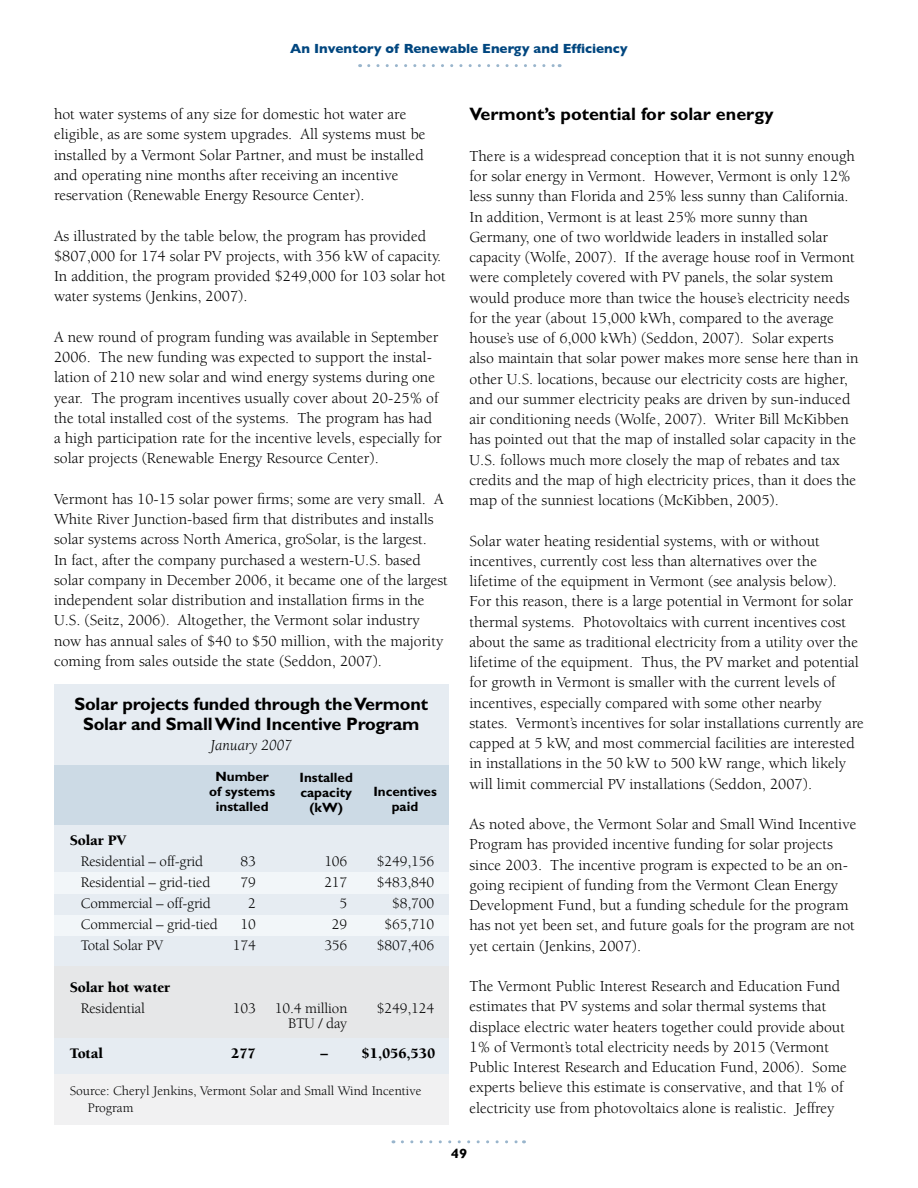
<style>
.page{position:relative;width:918px;height:1188px;background:#fff}
.page>*{position:absolute;margin:0;border:0;box-sizing:border-box;transform-origin:0 0}
.t1{font:700 18px/20.2px "Gill Sans Std";letter-spacing:-.01em;color:#000;text-align:center}
.t2{font:15.75px/20.2px "Berkeley Std";color:#000}
.t3{font:italic 15.75px "Berkeley Std";color:#000}
.t4{font:15px "Berkeley Std";letter-spacing:-.01em;color:#000}
.t5{font:900 15px "Berkeley Std";letter-spacing:-.01em;color:#000}
.t6{font:13.5px/16.5px "Berkeley Std";color:#000}
.t7{font:700 13.5px/15px "Gill Sans Std";color:#000;text-align:center}
.t8{font:700 13.5px "Gill Sans";color:#00467f}
.t9{font:700 13.5px "Gill Sans Std";color:#000;scale:1.1 1}
</style>
<div class="page">
<svg style="left:402px;top:1140px;width:123px;height:3px"></svg>
<svg style="left:369px;top:64px;width:191px;height:3px"></svg>
<div style="left:54px;top:684px;width:394px;height:396px;background:#e6ecf2"></div>
<div style="left:54px;top:765px;width:394px;height:59px;background:#ccdae5"></div>
<div style="left:54px;top:967px;width:394px;height:71px;background:#e6e7e8"></div>
<div style="left:54px;top:915px;width:394px;height:21px;background:#f2f6f9"></div>
<div style="left:54px;top:872px;width:394px;height:22px;background:#f2f6f9"></div>
<div style="left:54px;top:1074px;width:394px;height:51px;background:#f1f1f2"></div>
<p class="t8" style="left:290px;top:41px;width:339px">An Inventory of Renewable Energy and Efficiency</p>
<p class="t2" style="left:54px;top:104px;width:373px">hot water systems of any size for domestic hot water are eligible, as are some system upgrades. All systems must be installed by a Vermont Solar Partner, and must be installed and operating nine months after receiving an incentive reservation (Renewable Energy Resource Center).</p>
<p class="t2" style="left:54px;top:226px;width:393px">As illustrated by the table below, the program has provided $807,000 for 174 solar PV projects, with 356 kW of capacity.<br>In addition, the program provided $249,000 for 103 solar hot water systems (Jenkins, 2007).</p>
<p class="t2" style="left:54px;top:327px;width:389px">A new round of program funding was available in September 2006. The new funding was expected to support the instal&shy;lation of 210 new solar and wind energy systems during one year. The program incentives usually cover about 20-25% of the total installed cost of the systems. The program has had a high participation rate for the incentive levels, especially for solar projects (Renewable Energy Resource Center).</p>
<p class="t2" style="left:54px;top:489px;width:395px">Vermont has 10-15 solar power firms; some are very small. A White River Junction-based firm that distributes and installs solar systems across North America, groSolar, is the largest.<br>In fact, after the company purchased a western-U.S. based solar company in December 2006, it became one of the largest independent solar distribution and installation firms in the U.S. (Seitz, 2006). Altogether, the Vermont solar industry now has annual sales of $40 to $50 million, with the majority coming from sales outside the state (Seddon, 2007).</p>
<p class="t1" style="left:74px;top:694px;width:355px">Solar projects funded through the Vermont<br>Solar and Small Wind Incentive Program</p>
<p class="t3" style="left:211px;top:737px;width:83px">January 2007</p>
<p class="t7" style="left:209px;top:769px;width:67px">Number of systems installed</p>
<p class="t7" style="left:300px;top:770px;width:55px">Installed capacity (kW)</p>
<p class="t7" style="left:373px;top:784px;width:65px">Incentives paid</p>
<p class="t5" style="left:70px;top:832px;width:58px">Solar PV</p>
<p class="t4" style="left:81px;top:853px;width:124px">Residential – off-grid</p>
<p class="t4" style="left:240px;top:853px;width:17px">83</p>
<p class="t4" style="left:324px;top:853px;width:25px">106</p>
<p class="t4" style="left:377px;top:853px;width:59px">$249,156</p>
<p class="t4" style="left:81px;top:874px;width:131px">Residential – grid-tied</p>
<p class="t4" style="left:240px;top:874px;width:17px">79</p>
<p class="t4" style="left:324px;top:874px;width:25px">217</p>
<p class="t4" style="left:377px;top:874px;width:59px">$483,840</p>
<p class="t4" style="left:81px;top:895px;width:131px">Commercial – off-grid</p>
<p class="t4" style="left:248px;top:895px;width:9px">2</p>
<p class="t4" style="left:340px;top:895px;width:9px">5</p>
<p class="t4" style="left:392px;top:895px;width:44px">$8,700</p>
<p class="t4" style="left:81px;top:916px;width:139px">Commercial – grid-tied</p>
<p class="t4" style="left:240px;top:916px;width:17px">10</p>
<p class="t4" style="left:332px;top:916px;width:17px">29</p>
<p class="t4" style="left:385px;top:916px;width:51px">$65,710</p>
<p class="t4" style="left:81px;top:937px;width:84px">Total Solar PV</p>
<p class="t4" style="left:233px;top:937px;width:25px">174</p>
<p class="t4" style="left:324px;top:937px;width:25px">356</p>
<p class="t4" style="left:377px;top:937px;width:59px">$807,406</p>
<p class="t5" style="left:70px;top:979px;width:102px">Solar hot water</p>
<p class="t4" style="left:81px;top:1000px;width:66px">Residential</p>
<p class="t4" style="left:233px;top:1000px;width:25px">103</p>
<p class="t4" style="left:275px;top:1000px;width:74px">10.4 million</p>
<p class="t4" style="left:377px;top:1000px;width:59px">$249,124</p>
<p class="t4" style="left:288px;top:1015px;width:61px">BTU / day</p>
<p class="t5" style="left:70px;top:1045px;width:35px">Total</p>
<p class="t5" style="left:231px;top:1045px;width:26px">277</p>
<p class="t5" style="left:320px;top:1045px;width:116px">– $1,056,530</p>
<p class="t6" style="left:88px;top:1083px;width:335px;text-indent:-18px">Source: Cheryl Jenkins, Vermont Solar and Small Wind Incentive<br>Program</p>
<p class="t1" style="left:470px;top:104px;width:306px">Vermont’s potential for solar energy</p>
<p class="t2" style="left:470px;top:146px;width:391px">There is a widespread conception that it is not sunny enough for solar energy in Vermont. However, Vermont is only 12% less sunny than Florida and 25% less sunny than California.<br>In addition, Vermont is at least 25% more sunny than Germany, one of two worldwide leaders in installed solar capacity (Wolfe, 2007). If the average house roof in Vermont were completely covered with PV panels, the solar system would produce more than twice the house’s electricity needs for the year (about 15,000 kWh, compared to the average house’s use of 6,000 kWh) (Seddon, 2007). Solar experts also maintain that solar power makes more sense here than in other U.S. locations, because our electricity costs are higher, and our summer electricity peaks are driven by sun-induced air conditioning needs (Wolfe, 2007). Writer Bill McKibben has pointed out that the map of installed solar capacity in the U.S. follows much more closely the map of rebates and tax credits and the map of high electricity prices, than it does the map of the sunniest locations (McKibben, 2005).</p>
<p class="t2" style="left:470px;top:531px;width:396px">Solar water heating residential systems, with or without incentives, currently cost less than alternatives over the lifetime of the equipment in Vermont (see analysis below).<br>For this reason, there is a large potential in Vermont for solar thermal systems. Photovoltaics with current incentives cost about the same as traditional electricity from a utility over the lifetime of the equipment. Thus, the PV market and potential for growth in Vermont is smaller with the current levels of incentives, especially compared with some other nearby states. Vermont’s incentives for solar installations currently are capped at 5 kW, and most commercial facilities are interested in installations in the 50 kW to 500 kW range, which likely will limit commercial PV installations (Seddon, 2007).</p>
<p class="t2" style="left:470px;top:814px;width:388px">As noted above, the Vermont Solar and Small Wind Incentive Program has provided incentive funding for solar projects since 2003. The incentive program is expected to be an on&shy;going recipient of funding from the Vermont Clean Energy Development Fund, but a funding schedule for the program has not yet been set, and future goals for the program are not yet certain (Jenkins, 2007).</p>
<p class="t2" style="left:470px;top:976px;width:379px">The Vermont Public Interest Research and Education Fund estimates that PV systems and solar thermal systems that displace electric water heaters together could provide about 1% of Vermont’s total electricity needs by 2015 (Vermont Public Interest Research and Education Fund, 2006). Some experts believe this estimate is conservative, and that 1% of electricity use from photovoltaics alone is realistic. Jeffrey</p>
<p class="t9" style="left:451px;top:1145px;width:8px">49</p>
</div>
